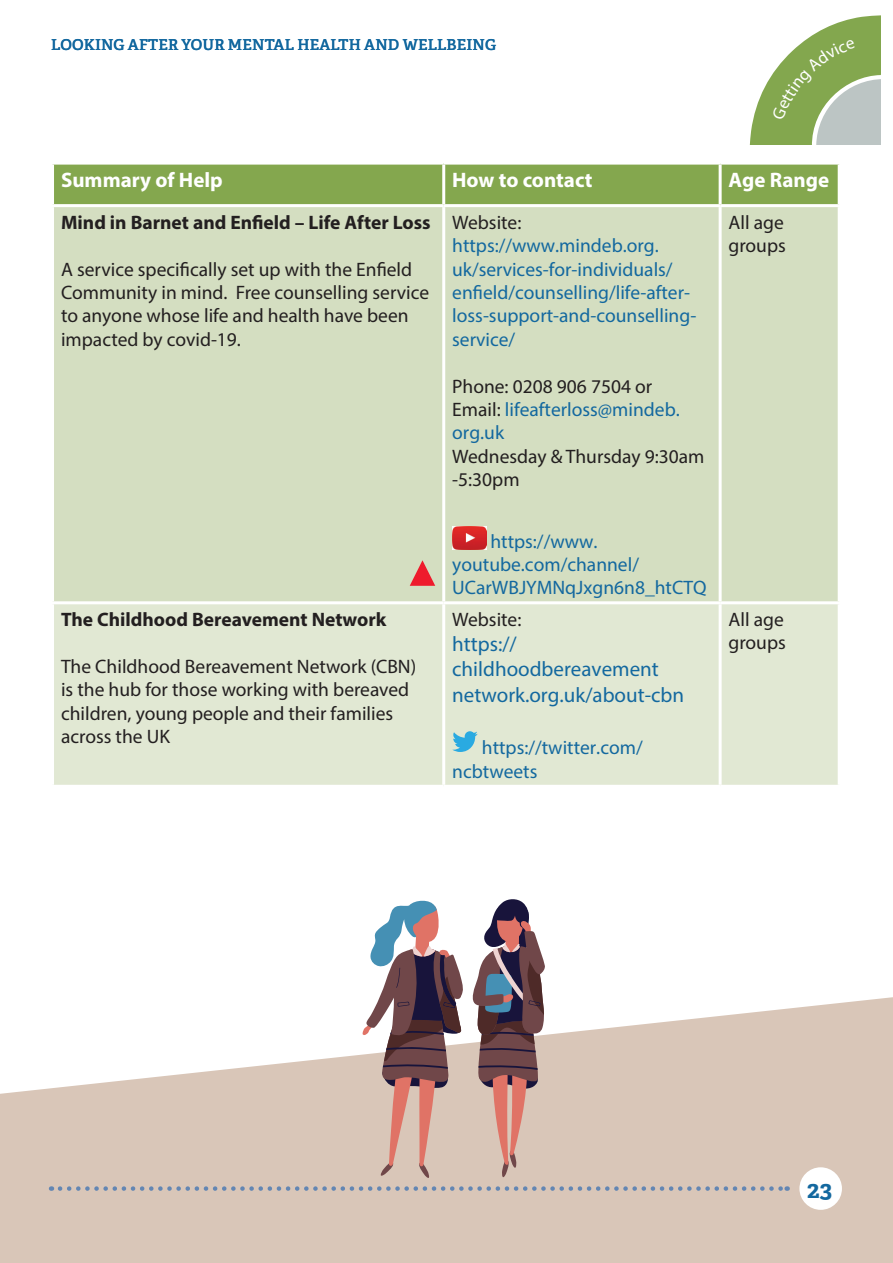
<style>
.page{position:relative;width:893px;height:1263px;background:#fff}
.page>*{position:absolute;margin:0;border:0;box-sizing:border-box;transform-origin:0 0}
.t1{font:700 24px "Adelle";color:#13689f}
.t2{font:21px/25.2px "Myriad Pro";color:#13689f}
.t3{font:700 21px "Myriad Pro";color:#fff}
.t4{font:19.5px/23.4px "Myriad Pro";color:#231f20}
.t5{font:19.5px/23.4px "Myriad Pro";color:#13689f}
.t6{font:700 19.5px "Myriad Pro";color:#231f20}
.t7{font:600 15px "Adelle";letter-spacing:.01em;color:#13689f}
.s1{color:#231f20}
</style>
<div class="page">
<svg style="left:0;top:997px;width:893px;height:266px;fill:#d9c6b8"></svg>
<div style="left:54px;top:165px;width:784px;height:39px;background:#84a74e"></div>
<div style="left:54px;top:207px;width:784px;height:394px;background:#d4dec1"></div>
<div style="left:54px;top:604px;width:784px;height:181px;background:#e1e8d3"></div>
<hr style="left:442px;top:165px;width:3px;height:39px;background:#fff">
<hr style="left:719px;top:165px;width:3px;height:39px;background:#fff">
<hr style="left:442px;top:207px;width:3px;height:394px;background:#fff">
<hr style="left:719px;top:207px;width:3px;height:394px;background:#fff">
<hr style="left:442px;top:604px;width:3px;height:181px;background:#fff">
<hr style="left:719px;top:604px;width:3px;height:181px;background:#fff">
<svg style="left:410px;top:560px;width:25px;height:26px"></svg>
<img style="left:452px;top:526px;width:34px;height:24px">
<svg style="left:452px;top:731px;width:26px;height:21px"></svg>
<svg style="left:362px;top:899px;width:184px;height:279px"></svg>
<div style="left:799px;top:1167px;width:43px;height:43px;background:#fff;border-radius:50%"></div>
<svg style="left:60px;top:1186px;width:728px;height:5px;background:#b0afb6"></svg>
<svg style="left:749px;top:15px;width:131px;height:130px"></svg>
<p class="t7" style="left:51px;top:35px;width:446px">LOOKING AFTER YOUR MENTAL HEALTH AND WELLBEING</p>
<p class="t3" style="left:61px;top:167px;width:163px">Summary of Help</p>
<p class="t3" style="left:452px;top:167px;width:142px">How to contact</p>
<p class="t3" style="left:729px;top:167px;width:102px">Age Range</p>
<p class="t6" style="left:61px;top:209px;width:371px">Mind in Barnet and Enfield – Life After Loss</p>
<p class="t4" style="left:61px;top:257px;width:370px">A service specifically set up with the Enfield Community in mind. Free counselling service to anyone whose life and health have been impacted by covid-19.</p>
<p class="t4" style="left:452px;top:210px;width:71px">Website:</p>
<p class="t5" style="left:452px;top:234px;width:246px">https://www.mindeb.org. uk/services-for-individuals/ enfield/counselling/life-after&shy;loss-support-and-counselling&shy;service/</p>
<p class="t5" style="left:452px;top:374px;width:229px"><span class="s1">Phone: 0208 906 7504 or<br>Email:</span> lifeafterloss@mindeb. org.uk</p>
<p class="t4" style="left:452px;top:444px;width:254px">Wednesday &amp; Thursday 9:30am -5:30pm</p>
<p class="t4" style="left:729px;top:210px;width:59px">All age groups</p>
<p class="t6" style="left:61px;top:607px;width:327px">The Childhood Bereavement Network</p>
<p class="t4" style="left:61px;top:654px;width:357px">The Childhood Bereavement Network (CBN) is the hub for those working with bereaved children, young people and their families across the UK</p>
<p class="t5" style="left:452px;top:529px;width:256px;text-indent:38px">https://www. youtube.com/channel/<br>UCarWBJYMNqJxgn6n8_htCTQ</p>
<p class="t4" style="left:452px;top:607px;width:71px">Website:</p>
<p class="t2" style="left:452px;top:631px;width:208px">https:// childhoodbereavement</p>
<p class="t2" style="left:452px;top:682px;width:233px">network.org.uk/about-cbn</p>
<p class="t5" style="left:452px;top:736px;width:192px;text-indent:30px">https://twitter.com/ ncbtweets</p>
<p class="t4" style="left:729px;top:607px;width:59px">All age groups</p>
<p class="t1" style="left:807px;top:1174px;width:27px">23</p>
</div>
